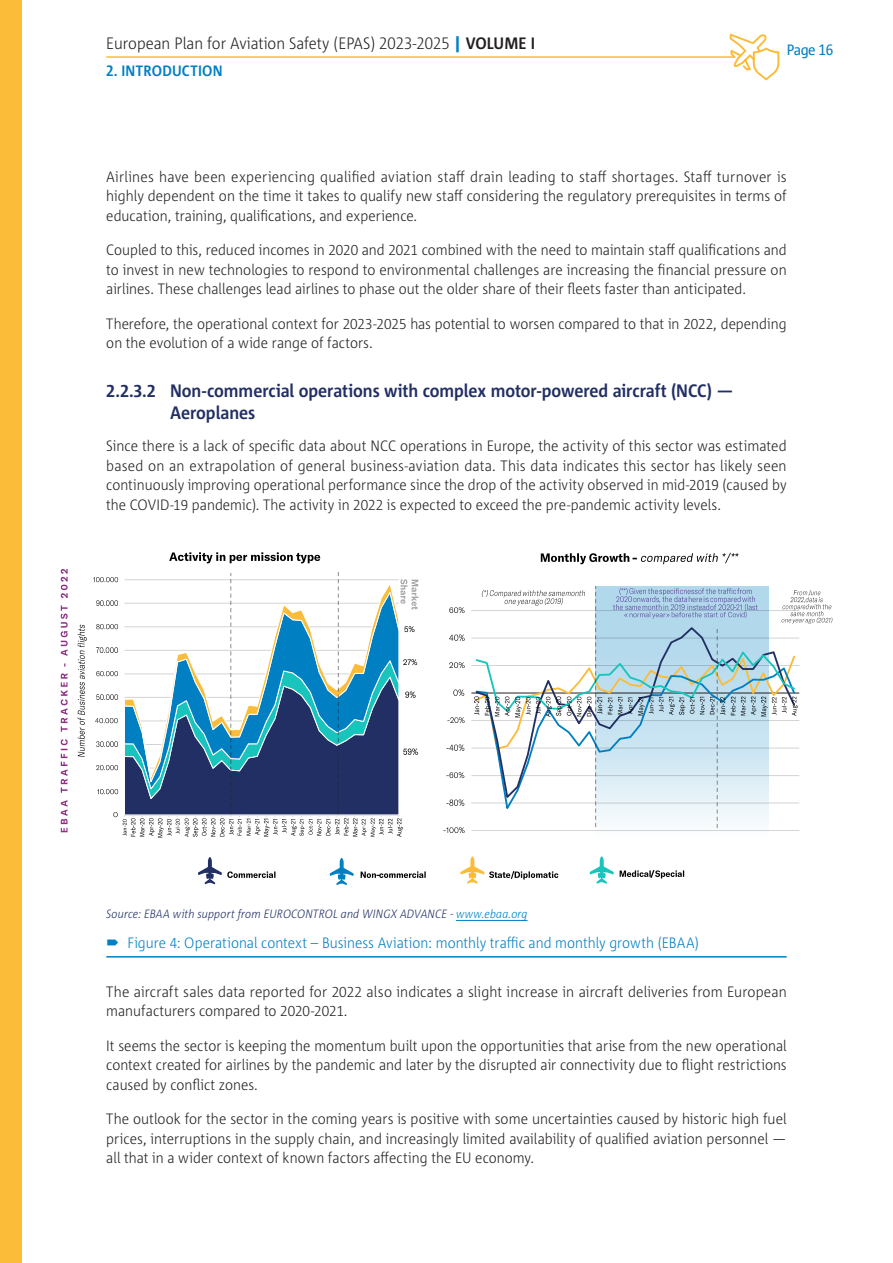
<style>
.page{position:relative;width:893px;height:1263px;background:#fff}
.page>*{position:absolute;margin:0;border:0;box-sizing:border-box;transform-origin:0 0}
.Title_4{font:700 18px/21.6px "Corpid E1 s S Cd";letter-spacing:-.005em;color:#222f64}
.t1{font:300 16.5px "Corpid E1 s S Cd";color:#231f20}
.Body_text{font:300 15px/19.5px "Corpid E1 s S Cd";letter-spacing:.005em;color:#231f20;text-align:justify}
.t2{font:300 15px "Corpid E1 s S Cd";color:#007fc2}
.t3{font:700 15px "Corpid E1 s S Cd";letter-spacing:-.01em;color:#007fc2}
.t4{font:15px "Corpid E1 s S Cd";letter-spacing:-.025em;color:#007fc2}
.Note{font:italic 300 12px "Corpid E1 s S Cd";letter-spacing:.01em;color:#222f64}
.s1{font-weight:800;color:#007fc2}
.s2{font-weight:700}
.s3{color:#007fc2}
</style>
<div class="page">
<div style="left:0;top:0;width:21px;height:1263px;background:#fbbc39"></div>
<hr style="left:106px;top:56px;width:628px;height:2px;background:#fbbc39">
<svg style="left:729px;top:33px;width:51px;height:48px"></svg>
<hr style="left:456px;top:920px;width:71px;height:1px;background:#007fc2">
<hr style="left:106px;top:956px;width:681px;height:1px;background:#007fc2">
<div style="left:595px;top:586px;width:174px;height:251px;background:#fbfdfe"></div>
<hr style="left:471px;top:830px;width:328px;height:1px;background:#231f20">
<hr style="left:471px;top:803px;width:328px;height:1px;background:#231f20">
<hr style="left:471px;top:775px;width:328px;height:1px;background:#231f20">
<hr style="left:471px;top:748px;width:328px;height:1px;background:#231f20">
<hr style="left:471px;top:720px;width:328px;height:1px;background:#231f20">
<hr style="left:471px;top:665px;width:328px;height:1px;background:#231f20">
<hr style="left:471px;top:638px;width:328px;height:1px;background:#231f20">
<hr style="left:471px;top:610px;width:328px;height:1px;background:#231f20">
<hr style="left:471px;top:693px;width:328px;height:1px;background:#231f20">
<img style="left:443px;top:827px;width:22px;height:7px">
<img style="left:447px;top:799px;width:18px;height:7px">
<img style="left:447px;top:772px;width:18px;height:7px">
<img style="left:447px;top:744px;width:18px;height:7px">
<img style="left:447px;top:717px;width:18px;height:7px">
<img style="left:454px;top:689px;width:11px;height:7px">
<img style="left:450px;top:662px;width:15px;height:7px">
<img style="left:450px;top:634px;width:15px;height:7px">
<img style="left:450px;top:607px;width:15px;height:7px">
<img style="left:540px;top:552px;width:199px;height:13px">
<img style="left:632px;top:552px;width:10px;height:13px">
<img style="left:97px;top:789px;width:17px;height:6px">
<img style="left:96px;top:765px;width:18px;height:6px">
<img style="left:96px;top:741px;width:18px;height:6px">
<img style="left:96px;top:718px;width:18px;height:6px">
<img style="left:96px;top:694px;width:18px;height:6px">
<img style="left:96px;top:671px;width:18px;height:6px">
<img style="left:97px;top:647px;width:17px;height:6px">
<img style="left:96px;top:624px;width:18px;height:6px">
<img style="left:96px;top:600px;width:18px;height:6px">
<img style="left:93px;top:577px;width:21px;height:6px">
<img style="left:122px;top:819px;width:5px;height:16px">
<img style="left:130px;top:819px;width:6px;height:17px">
<img style="left:139px;top:819px;width:6px;height:18px">
<img style="left:148px;top:819px;width:6px;height:17px">
<img style="left:157px;top:819px;width:6px;height:18px">
<img style="left:166px;top:819px;width:6px;height:16px">
<img style="left:175px;top:819px;width:5px;height:15px">
<img style="left:184px;top:819px;width:6px;height:18px">
<img style="left:192px;top:819px;width:7px;height:17px">
<img style="left:201px;top:819px;width:6px;height:17px">
<img style="left:210px;top:819px;width:6px;height:18px">
<img style="left:219px;top:819px;width:6px;height:18px">
<img style="left:228px;top:819px;width:6px;height:15px">
<img style="left:237px;top:819px;width:5px;height:16px">
<img style="left:246px;top:819px;width:5px;height:16px">
<img style="left:254px;top:819px;width:7px;height:15px">
<img style="left:263px;top:819px;width:6px;height:17px">
<img style="left:272px;top:819px;width:6px;height:15px">
<img style="left:281px;top:819px;width:6px;height:13px">
<img style="left:290px;top:819px;width:6px;height:16px">
<img style="left:299px;top:819px;width:6px;height:16px">
<img style="left:308px;top:819px;width:5px;height:15px">
<img style="left:316px;top:819px;width:6px;height:16px">
<img style="left:325px;top:819px;width:6px;height:16px">
<img style="left:334px;top:819px;width:6px;height:16px">
<img style="left:343px;top:819px;width:6px;height:17px">
<img style="left:352px;top:819px;width:6px;height:17px">
<img style="left:361px;top:819px;width:6px;height:16px">
<img style="left:370px;top:819px;width:6px;height:18px">
<img style="left:378px;top:819px;width:6px;height:16px">
<img style="left:387px;top:819px;width:6px;height:14px">
<img style="left:396px;top:818px;width:6px;height:18px">
<img style="left:77px;top:624px;width:9px;height:133px">
<img style="left:169px;top:552px;width:152px;height:11px">
<img style="left:411px;top:579px;width:8px;height:31px">
<img style="left:400px;top:579px;width:8px;height:25px">
<img style="left:405px;top:626px;width:10px;height:7px">
<img style="left:404px;top:659px;width:14px;height:7px">
<img style="left:405px;top:691px;width:11px;height:7px">
<img style="left:404px;top:748px;width:14px;height:7px">
<img style="left:60px;top:673px;width:8px;height:159px">
<img style="left:60px;top:569px;width:8px;height:87px">
<svg style="left:114px;top:572px;width:286px;height:247px"></svg>
<svg style="left:474px;top:586px;width:323px;height:242px"></svg>
<img style="left:489px;top:589px;width:33px;height:8px">
<img style="left:522px;top:589px;width:26px;height:8px">
<img style="left:548px;top:589px;width:18px;height:8px">
<img style="left:566px;top:589px;width:23px;height:8px">
<img style="left:505px;top:597px;width:12px;height:8px">
<img style="left:517px;top:597px;width:27px;height:8px">
<img style="left:544px;top:597px;width:21px;height:8px">
<svg style="left:198px;top:857px;width:24px;height:27px"></svg>
<svg style="left:330px;top:858px;width:24px;height:27px"></svg>
<svg style="left:460px;top:856px;width:24px;height:28px"></svg>
<svg style="left:590px;top:856px;width:24px;height:28px"></svg>
<img style="left:228px;top:871px;width:48px;height:7px">
<img style="left:360px;top:871px;width:16px;height:7px">
<img style="left:380px;top:871px;width:46px;height:7px">
<img style="left:489px;top:871px;width:26px;height:8px">
<img style="left:515px;top:871px;width:44px;height:8px">
<img style="left:620px;top:870px;width:65px;height:9px">
<svg style="left:651px;top:870px;width:8px;height:9px"></svg>
<img style="left:793px;top:589px;width:15px;height:7px">
<img style="left:808px;top:590px;width:13px;height:6px">
<img style="left:791px;top:596px;width:27px;height:7px">
<img style="left:782px;top:603px;width:28px;height:7px">
<img style="left:810px;top:604px;width:8px;height:6px">
<svg style="left:818px;top:597px;width:14px;height:13px"></svg>
<img style="left:791px;top:610px;width:14px;height:7px">
<img style="left:806px;top:611px;width:18px;height:6px">
<img style="left:782px;top:617px;width:11px;height:7px">
<img style="left:793px;top:617px;width:12px;height:7px">
<svg style="left:805px;top:618px;width:10px;height:6px"></svg>
<img style="left:816px;top:617px;width:17px;height:7px">
<p class="t1" style="left:106px;top:33px;width:430px">European Plan for Aviation Safety (EPAS) 2023-2025 <span class="s1">|</span> <span class="s2">VOLUME I</span></p>
<p class="t3" style="left:106px;top:61px;width:118px">2. I ntroduction</p>
<p class="t4" style="left:787px;top:40px;width:48px">Page 16</p>
<p class="Body_text" style="left:106px;top:166px;width:682px">Airlines have been experiencing qualified aviation staff drain leading to staff shortages. Staff turnover is highly dependent on the time it takes to qualify new staff considering the regulatory prerequisites in terms of education, training, qualifications, and experience.</p>
<p class="Body_text" style="left:106px;top:240px;width:682px">Coupled to this, reduced incomes in 2020 and 2021 combined with the need to maintain staff qualifications and to invest in new technologies to respond to environmental challenges are increasing the financial pressure on airlines. These challenges lead airlines to phase out the older share of their fleets faster than anticipated.</p>
<p class="Body_text" style="left:106px;top:313px;width:682px">Therefore, the operational context for 2023-2025 has potential to worsen compared to that in 2022, depending on the evolution of a wide range of factors.</p>
<p class="Title_4" style="left:170px;top:379px;width:565px;text-indent:-64px">2.2.3.2 Non-commercial operations with complex motor-powered aircraft (NCC) —<br>Aeroplanes</p>
<p class="Body_text" style="left:106px;top:436px;width:682px">Since there is a lack of specific data about NCC operations in Europe, the activity of this sector was estimated based on an extrapolation of general business-aviation data. This data indicates this sector has likely seen continuously improving operational performance since the drop of the activity observed in mid-2019 (caused by the COVID-19 pandemic). The activity in 2022 is expected to exceed the pre-pandemic activity levels.</p>
<p class="Note" style="left:106px;top:906px;width:423px">Source: EBAA with support from EUROCONTROL and WINGX ADVANCE - <span class="s3">www.ebaa.org</span></p>
<p class="t2" style="left:128px;top:933px;width:573px">Figure 4: Operational context – Business Aviation: monthly traffic and monthly growth (EBAA)</p>
<p class="Body_text" style="left:106px;top:981px;width:682px">The aircraft sales data reported for 2022 also indicates a slight increase in aircraft deliveries from European manufacturers compared to 2020-2021.</p>
<p class="Body_text" style="left:106px;top:1035px;width:682px">It seems the sector is keeping the momentum built upon the opportunities that arise from the new operational context created for airlines by the pandemic and later by the disrupted air connectivity due to flight restrictions caused by conflict zones.</p>
<p class="Body_text" style="left:106px;top:1109px;width:682px">The outlook for the sector in the coming years is positive with some uncertainties caused by historic high fuel prices, interruptions in the supply chain, and increasingly limited availability of qualified aviation personnel — all that in a wider context of known factors affecting the EU economy.</p>
</div>
